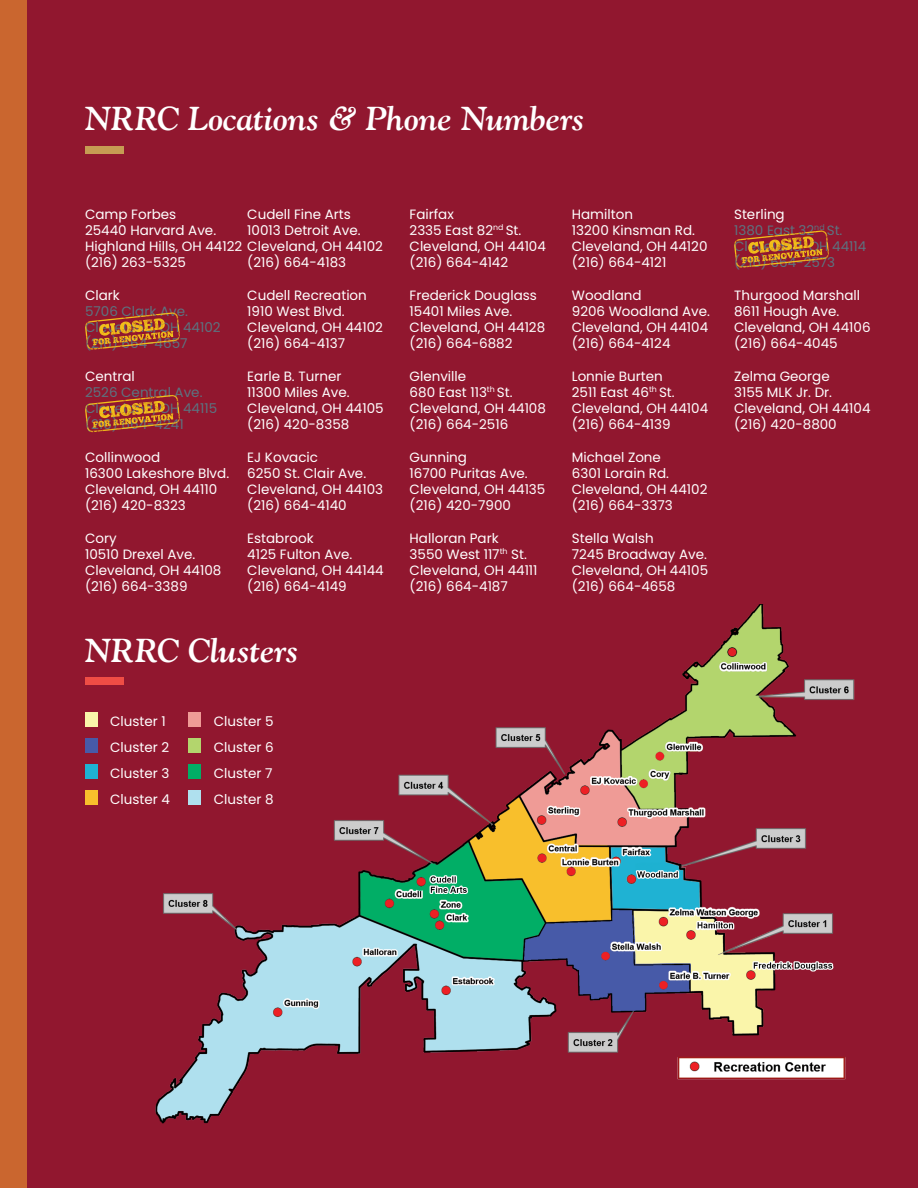
<style>
.page{position:relative;width:918px;height:1188px;background:#91172f}
.page>*{position:absolute;margin:0;border:0;box-sizing:border-box;transform-origin:0 0}
.t1{font:italic 700 33px "Goudy";letter-spacing:-.005em;color:#fff}
.t2{font:13.5px "Poppins";color:#fff}
.t3{font:13.5px "Poppins";color:#5c7380}
</style>
<div class="page">
<img style="left:155px;top:605px;width:700px;height:519px">
<div style="left:0;top:0;width:27px;height:1188px;background:#ca662f"></div>
<div style="left:85px;top:146px;width:39px;height:8px;background:#c69b53"></div>
<div style="left:85px;top:712px;width:12px;height:15px;background:#faf5aa"></div>
<div style="left:85px;top:738px;width:12px;height:15px;background:#475aa8"></div>
<div style="left:85px;top:764px;width:12px;height:15px;background:#1fb2d3"></div>
<div style="left:85px;top:791px;width:12px;height:14px;background:#f8bf2c"></div>
<div style="left:188px;top:738px;width:13px;height:15px;background:#b3d56d"></div>
<div style="left:188px;top:764px;width:13px;height:15px;background:#01ae66"></div>
<div style="left:188px;top:791px;width:13px;height:14px;background:#afe0ee"></div>
<div style="left:188px;top:712px;width:13px;height:15px;background:#ef9b96"></div>
<div style="left:85px;top:677px;width:39px;height:8px;background:#ef4d45"></div>
<svg style="left:734px;top:231px;width:95px;height:37px"></svg>
<svg style="left:85px;top:395px;width:95px;height:37px"></svg>
<svg style="left:85px;top:312px;width:95px;height:38px"></svg>
<p class="t1" style="left:85px;top:98px;width:501px">NRRC Locations &amp; Phone Numbers</p>
<p class="t2" style="left:247px;top:206px;width:105px">Cudell Fine Arts</p>
<p class="t2" style="left:247px;top:222px;width:115px">10013 Detroit Ave.</p>
<p class="t2" style="left:247px;top:255px;width:100px">(216) 664-4183</p>
<p class="t2" style="left:247px;top:287px;width:121px">Cudell Recreation</p>
<p class="t2" style="left:247px;top:303px;width:99px">1910 West Blvd.</p>
<p class="t2" style="left:247px;top:319px;width:137px">Cleveland, OH 44102</p>
<p class="t2" style="left:247px;top:336px;width:99px">(216) 664-4137</p>
<p class="t2" style="left:247px;top:368px;width:96px">Earle B. Turner</p>
<p class="t2" style="left:247px;top:384px;width:104px">11300 Miles Ave.</p>
<p class="t2" style="left:247px;top:400px;width:138px">Cleveland, OH 44105</p>
<p class="t2" style="left:247px;top:417px;width:104px">(216) 420-8358</p>
<p class="t2" style="left:247px;top:449px;width:72px">EJ Kovacic</p>
<p class="t2" style="left:247px;top:465px;width:120px">6250 St. Clair Ave.</p>
<p class="t2" style="left:247px;top:481px;width:137px">Cleveland, OH 44103</p>
<p class="t2" style="left:247px;top:498px;width:101px">(216) 664-4140</p>
<p class="t2" style="left:247px;top:530px;width:68px">Estabrook</p>
<p class="t2" style="left:247px;top:546px;width:107px">4125 Fulton Ave.</p>
<p class="t2" style="left:247px;top:562px;width:138px">Cleveland, OH 44144</p>
<p class="t2" style="left:247px;top:579px;width:101px">(216) 664-4149</p>
<p class="t2" style="left:85px;top:206px;width:93px">Camp Forbes</p>
<p class="t2" style="left:85px;top:222px;width:133px">25440 Harvard Ave.</p>
<p class="t2" style="left:85px;top:238px;width:299px">Highland Hills, OH 44122 Cleveland, OH 44102</p>
<p class="t2" style="left:85px;top:255px;width:102px">(216) 263-5325</p>
<p class="t2" style="left:85px;top:287px;width:36px">Clark</p>
<p class="t3" style="left:85px;top:303px;width:104px">5706 Clark Ave.</p>
<p class="t3" style="left:85px;top:319px;width:137px">Cleveland, OH 44102</p>
<p class="t3" style="left:85px;top:336px;width:104px">(216) 664-4657</p>
<p class="t2" style="left:85px;top:368px;width:51px">Central</p>
<p class="t3" style="left:85px;top:384px;width:119px">2526 Central Ave.</p>
<p class="t3" style="left:85px;top:400px;width:134px">Cleveland, OH 44115</p>
<p class="t3" style="left:85px;top:417px;width:100px">(216) 664-4241</p>
<p class="t2" style="left:85px;top:449px;width:77px">Collinwood</p>
<p class="t2" style="left:85px;top:465px;width:146px">16300 Lakeshore Blvd.</p>
<p class="t2" style="left:85px;top:481px;width:134px">Cleveland, OH 44110</p>
<p class="t2" style="left:85px;top:498px;width:102px">(216) 420-8323</p>
<p class="t2" style="left:85px;top:530px;width:33px">Cory</p>
<p class="t2" style="left:85px;top:546px;width:112px">10510 Drexel Ave.</p>
<p class="t2" style="left:85px;top:562px;width:138px">Cleveland, OH 44108</p>
<p class="t2" style="left:85px;top:579px;width:104px">(216) 664-3389</p>
<p class="t1" style="left:85px;top:630px;width:216px">NRRC Clusters</p>
<p class="t2" style="left:110px;top:714px;width:57px">Cluster 1</p>
<p class="t2" style="left:110px;top:739px;width:61px">Cluster 2</p>
<p class="t2" style="left:110px;top:765px;width:61px">Cluster 3</p>
<p class="t2" style="left:110px;top:791px;width:61px">Cluster 4</p>
<p class="t2" style="left:214px;top:714px;width:61px">Cluster 5</p>
<p class="t2" style="left:214px;top:739px;width:61px">Cluster 6</p>
<p class="t2" style="left:214px;top:765px;width:60px">Cluster 7</p>
<p class="t2" style="left:214px;top:791px;width:61px">Cluster 8</p>
<p class="t2" style="left:410px;top:206px;width:46px">Fairfax</p>
<p class="t2" style="left:410px;top:222px;width:113px">2335 East 82<sup>nd</sup> St.</p>
<p class="t2" style="left:410px;top:238px;width:138px">Cleveland, OH 44104</p>
<p class="t2" style="left:410px;top:255px;width:100px">(216) 664-4142</p>
<p class="t2" style="left:410px;top:287px;width:129px">Frederick Douglass</p>
<p class="t2" style="left:410px;top:303px;width:104px">15401 Miles Ave.</p>
<p class="t2" style="left:410px;top:319px;width:137px">Cleveland, OH 44128</p>
<p class="t2" style="left:410px;top:336px;width:104px">(216) 664-6882</p>
<p class="t2" style="left:410px;top:368px;width:58px">Glenville</p>
<p class="t2" style="left:410px;top:384px;width:105px">680 East 113<sup>th</sup> St.</p>
<p class="t2" style="left:410px;top:400px;width:138px">Cleveland, OH 44108</p>
<p class="t2" style="left:410px;top:417px;width:100px">(216) 664-2516</p>
<p class="t2" style="left:410px;top:449px;width:59px">Gunning</p>
<p class="t2" style="left:410px;top:465px;width:120px">16700 Puritas Ave.</p>
<p class="t2" style="left:410px;top:481px;width:137px">Cleveland, OH 44135</p>
<p class="t2" style="left:410px;top:498px;width:103px">(216) 420-7900</p>
<p class="t2" style="left:410px;top:530px;width:91px">Halloran Park</p>
<p class="t2" style="left:410px;top:546px;width:119px">3550 West 117<sup>th</sup> St.</p>
<p class="t2" style="left:410px;top:562px;width:130px">Cleveland, OH 44111</p>
<p class="t2" style="left:410px;top:579px;width:100px">(216) 664-4187</p>
<p class="t2" style="left:572px;top:206px;width:63px">Hamilton</p>
<p class="t2" style="left:572px;top:222px;width:125px">13200 Kinsman Rd.</p>
<p class="t2" style="left:572px;top:238px;width:137px">Cleveland, OH 44120</p>
<p class="t2" style="left:572px;top:255px;width:96px">(216) 664-4121</p>
<p class="t2" style="left:572px;top:287px;width:71px">Woodland</p>
<p class="t2" style="left:572px;top:303px;width:140px">9206 Woodland Ave.</p>
<p class="t2" style="left:572px;top:319px;width:138px">Cleveland, OH 44104</p>
<p class="t2" style="left:572px;top:336px;width:100px">(216) 664-4124</p>
<p class="t2" style="left:572px;top:368px;width:92px">Lonnie Burten</p>
<p class="t2" style="left:572px;top:384px;width:104px">2511 East 46<sup>th</sup> St.</p>
<p class="t2" style="left:572px;top:400px;width:138px">Cleveland, OH 44104</p>
<p class="t2" style="left:572px;top:417px;width:100px">(216) 664-4139</p>
<p class="t2" style="left:572px;top:449px;width:91px">Michael Zone</p>
<p class="t2" style="left:572px;top:465px;width:99px">6301 Lorain Rd.</p>
<p class="t2" style="left:572px;top:481px;width:137px">Cleveland, OH 44102</p>
<p class="t2" style="left:572px;top:498px;width:102px">(216) 664-3373</p>
<p class="t2" style="left:572px;top:530px;width:83px">Stella Walsh</p>
<p class="t2" style="left:572px;top:546px;width:137px">7245 Broadway Ave.</p>
<p class="t2" style="left:572px;top:562px;width:138px">Cleveland, OH 44105</p>
<p class="t2" style="left:572px;top:579px;width:105px">(216) 664-4658</p>
<p class="t2" style="left:734px;top:206px;width:52px">Sterling</p>
<p class="t3" style="left:734px;top:222px;width:110px">1380 East 32<sup>nd</sup> St.</p>
<p class="t3" style="left:734px;top:238px;width:134px">Cleveland, OH 44114</p>
<p class="t3" style="left:734px;top:255px;width:103px">(216) 664-2573</p>
<p class="t2" style="left:734px;top:287px;width:127px">Thurgood Marshall</p>
<p class="t2" style="left:734px;top:303px;width:107px">8611 Hough Ave.</p>
<p class="t2" style="left:734px;top:319px;width:138px">Cleveland, OH 44106</p>
<p class="t2" style="left:734px;top:336px;width:105px">(216) 664-4045</p>
<p class="t2" style="left:734px;top:368px;width:97px">Zelma George</p>
<p class="t2" style="left:734px;top:384px;width:100px">3155 MLK Jr. Dr.</p>
<p class="t2" style="left:734px;top:400px;width:138px">Cleveland, OH 44104</p>
<p class="t2" style="left:734px;top:417px;width:104px">(216) 420-8800</p>
</div>
